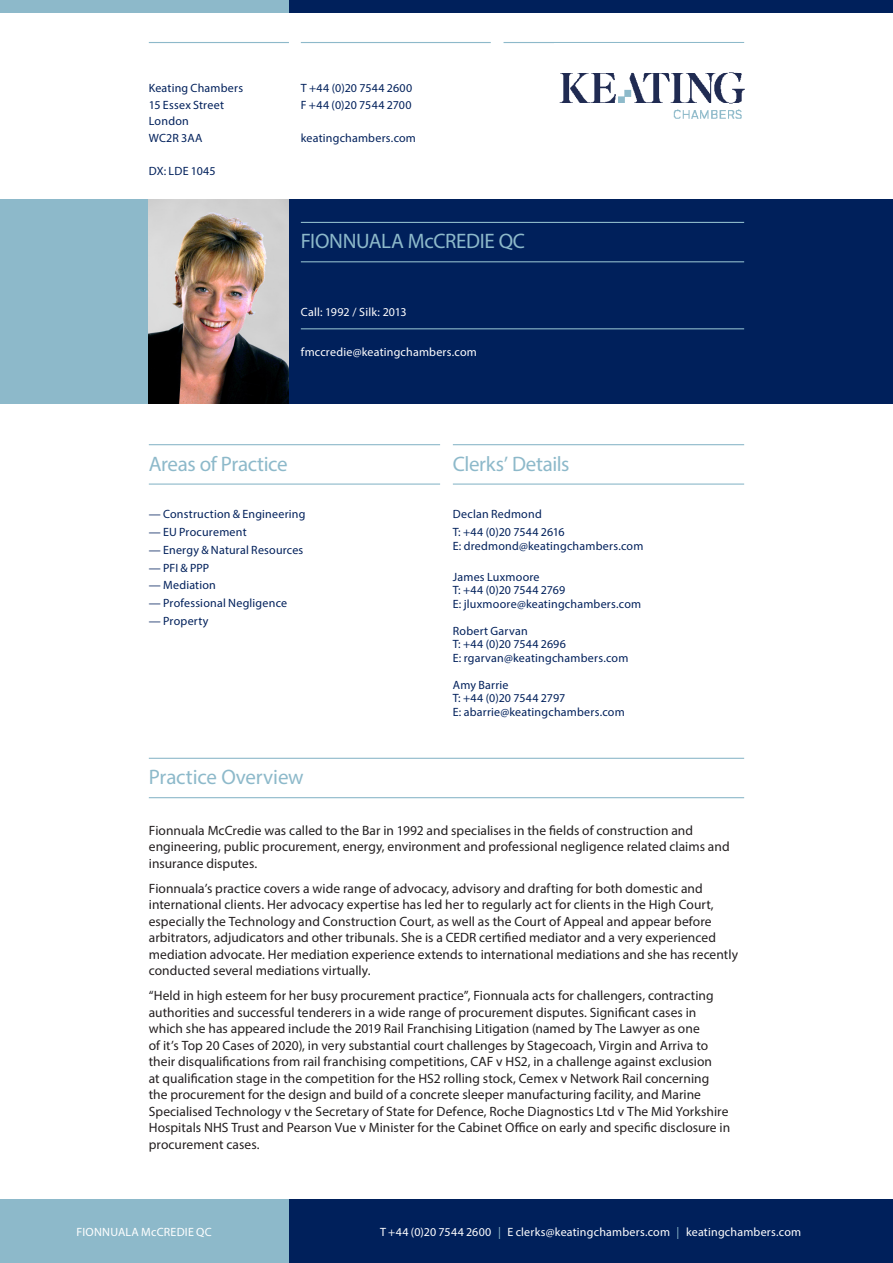
<style>
.page{position:relative;width:893px;height:1263px;background:#fff}
.page>*{position:absolute;margin:0;border:0;box-sizing:border-box;transform-origin:0 0}
.t1{font:21px "Myriad Pro";letter-spacing:-.015em;color:#8db9ca}
.t2{font:13.5px/16.5px "Myriad Pro";letter-spacing:.005em;color:#231f20}
.t3{font:12px/16.5px "Myriad Pro";letter-spacing:.015em;color:#00205b}
.t4{font:12px "Myriad Pro";letter-spacing:.015em;color:#fff}
.s1{color:#8db9ca}
</style>
<div class="page">
<div style="left:288px;top:1199px;width:605px;height:64px;background:#00205b"></div>
<div style="left:0;top:1199px;width:288px;height:64px;background:#8db9ca"></div>
<div style="left:289px;top:0;width:604px;height:13px;background:#00205b"></div>
<div style="left:0;top:0;width:289px;height:13px;background:#8db9ca"></div>
<hr style="left:301px;top:42px;width:190px;height:1px;background:#8db9ca">
<hr style="left:504px;top:42px;width:240px;height:1px;background:#8db9ca">
<hr style="left:149px;top:42px;width:140px;height:1px;background:#8db9ca">
<div style="left:288px;top:200px;width:605px;height:204px;background:#00205b"></div>
<div style="left:0;top:200px;width:149px;height:204px;background:#8db9ca"></div>
<img style="left:559px;top:72px;width:186px;height:47px">
<hr style="left:149px;top:758px;width:595px;height:1px;background:#8db9ca">
<hr style="left:149px;top:797px;width:595px;height:1px;background:#8db9ca">
<hr style="left:453px;top:444px;width:291px;height:1px;background:#8db9ca">
<hr style="left:453px;top:483px;width:291px;height:2px;background:#8db9ca">
<hr style="left:149px;top:444px;width:291px;height:1px;background:#8db9ca">
<hr style="left:149px;top:483px;width:291px;height:2px;background:#8db9ca">
<img style="left:149px;top:200px;width:139px;height:204px">
<hr style="left:301px;top:222px;width:443px;height:1px;background:#8db9ca">
<hr style="left:301px;top:261px;width:443px;height:1px;background:#8db9ca">
<hr style="left:301px;top:328px;width:443px;height:1px;background:#8db9ca">
<p class="t3" style="left:149px;top:80px;width:96px">Keating Chambers</p>
<p class="t3" style="left:149px;top:96px;width:77px">15 Essex Street</p>
<p class="t3" style="left:149px;top:113px;width:42px">London</p>
<p class="t3" style="left:149px;top:129px;width:55px">WC2R 3AA</p>
<p class="t3" style="left:149px;top:162px;width:68px">DX: LDE 1045</p>
<p class="t3" style="left:301px;top:80px;width:113px">T +44 (0)20 7544 2600<br>F +44 (0)20 7544 2700</p>
<p class="t3" style="left:301px;top:129px;width:117px">keatingchambers.com</p>
<p class="t1" style="left:301px;top:228px;width:226px">FIONNUALA McCREDIE QC</p>
<p class="t4" style="left:301px;top:304px;width:107px">Call: 1992 / Silk: 2013</p>
<p class="t4" style="left:301px;top:345px;width:178px">fmccredie@keatingchambers.com</p>
<p class="t1" style="left:149px;top:451px;width:140px">Areas of Practice</p>
<p class="t3" style="left:149px;top:506px;width:158px">— Construction &amp; Engineering</p>
<p class="t3" style="left:149px;top:524px;width:99px">— EU Procurement</p>
<p class="t3" style="left:149px;top:541px;width:156px">— Energy &amp; Natural Resources</p>
<p class="t3" style="left:149px;top:559px;width:62px">— PFI &amp; PPP</p>
<p class="t3" style="left:149px;top:577px;width:69px">— Mediation</p>
<p class="t3" style="left:149px;top:595px;width:140px">— Professional Negligence</p>
<p class="t3" style="left:149px;top:612px;width:61px">— Property</p>
<p class="t1" style="left:149px;top:764px;width:156px">Practice Overview</p>
<p class="t1" style="left:453px;top:451px;width:118px">Clerks’ Details</p>
<p class="t3" style="left:453px;top:506px;width:90px">Declan Redmond</p>
<p class="t3" style="left:453px;top:524px;width:113px">T: +44 (0)20 7544 2616</p>
<p class="t3" style="left:453px;top:537px;width:192px">E: dredmond@keatingchambers.com</p>
<p class="t3" style="left:453px;top:568px;width:88px">James Luxmoore</p>
<p class="t3" style="left:453px;top:582px;width:114px">T: +44 (0)20 7544 2769</p>
<p class="t3" style="left:453px;top:595px;width:190px">E: jluxmoore@keatingchambers.com</p>
<p class="t3" style="left:453px;top:622px;width:76px">Robert Garvan</p>
<p class="t3" style="left:453px;top:636px;width:114px">T: +44 (0)20 7544 2696</p>
<p class="t3" style="left:453px;top:649px;width:177px">E: rgarvan@keatingchambers.com</p>
<p class="t3" style="left:453px;top:676px;width:57px">Amy Barrie</p>
<p class="t3" style="left:453px;top:690px;width:114px">T: +44 (0)20 7544 2797</p>
<p class="t3" style="left:453px;top:703px;width:173px">E: abarrie@keatingchambers.com</p>
<p class="t2" style="left:149px;top:822px;width:582px">Fionnuala McCredie was called to the Bar in 1992 and specialises in the fields of construction and engineering, public procurement, energy, environment and professional negligence related claims and insurance disputes.</p>
<p class="t2" style="left:149px;top:880px;width:591px">Fionnuala’s practice covers a wide range of advocacy, advisory and drafting for both domestic and international clients. Her advocacy expertise has led her to regularly act for clients in the High Court, especially the Technology and Construction Court, as well as the Court of Appeal and appear before arbitrators, adjudicators and other tribunals. She is a CEDR certified mediator and a very experienced mediation advocate. Her mediation experience extends to international mediations and she has recently conducted several mediations virtually.</p>
<p class="t2" style="left:149px;top:987px;width:583px">“Held in high esteem for her busy procurement practice”, Fionnuala acts for challengers, contracting authorities and successful tenderers in a wide range of procurement disputes. Significant cases in which she has appeared include the 2019 Rail Franchising Litigation (named by The Lawyer as one<br>of it’s Top 20 Cases of 2020), in very substantial court challenges by Stagecoach, Virgin and Arriva to their disqualifications from rail franchising competitions, CAF v HS2, in a challenge against exclusion<br>at qualification stage in the competition for the HS2 rolling stock, Cemex v Network Rail concerning the procurement for the design and build of a concrete sleeper manufacturing facility, and Marine Specialised Technology v the Secretary of State for Defence, Roche Diagnostics Ltd v The Mid Yorkshire Hospitals NHS Trust and Pearson Vue v Minister for the Cabinet Office on early and specific disclosure in procurement cases.</p>
<p class="t4" style="left:77px;top:1224px;width:137px">FIONNUALA McCREDIE QC</p>
<p class="t4" style="left:380px;top:1224px;width:423px">T +44 (0)20 7544 2600 <span class="s1">|</span> E clerks@keatingchambers.com <span class="s1">|</span> keatingchambers.com</p>
</div>
